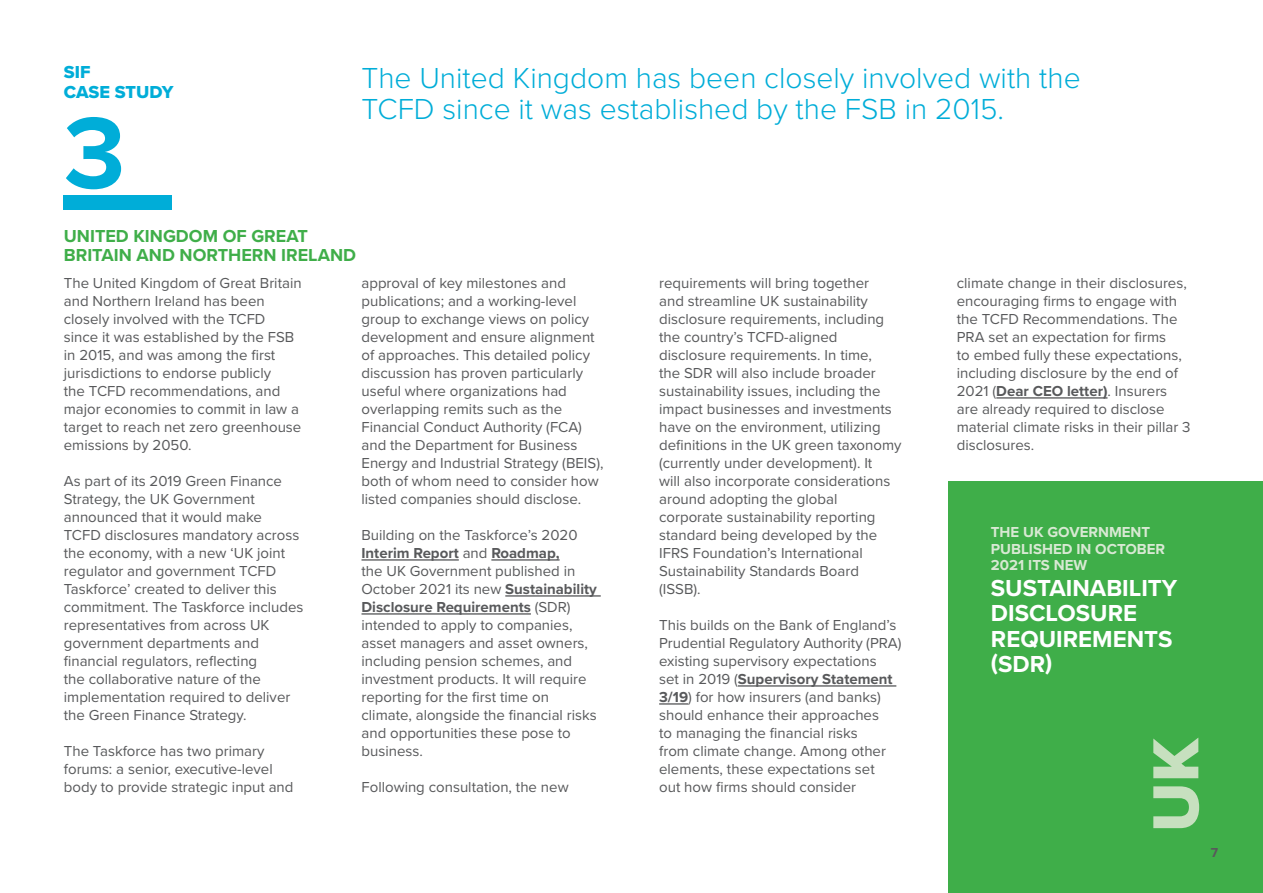
<style>
.page{position:relative;width:1263px;height:893px;background:#fff}
.page>*{position:absolute;margin:0;border:0;box-sizing:border-box;transform-origin:0 0}
.t1{font:700 105px "Proxima Nova";color:#00add8}
.t2{font:67.5px "Proxima Nova Extrabld";color:#c7e0bf}
.t3{font:300 30px/31.5px "Proxima Nova";color:#00add8}
.t4{font:700 24px/25.5px "Proxima Nova";color:#fff}
.t5{font:700 18px/19.5px "Proxima Nova";color:#3fae49}
.t6{font:18px/19.5px "Proxima Nova Extrabld";color:#00add8}
.t7{font:15px/18px "Proxima Nova";color:#58595b}
.t8{font:700 15px/16.5px "Proxima Nova";color:#d8e9d3}
.t9{font:700 13.5px "Proxima Nova";color:#58595b}
.s1{font-weight:700}
</style>
<div class="page">
<div style="left:948px;top:482px;width:315px;height:411px;background:#3fae49"></div>
<hr style="left:361px;top:559px;width:98px;height:2px;background:#58595b">
<hr style="left:491px;top:559px;width:69px;height:2px;background:#58595b">
<hr style="left:505px;top:595px;width:96px;height:2px;background:#58595b">
<hr style="left:361px;top:613px;width:170px;height:2px;background:#58595b">
<hr style="left:738px;top:685px;width:158px;height:2px;background:#58595b">
<hr style="left:659px;top:703px;width:29px;height:2px;background:#58595b">
<hr style="left:996px;top:397px;width:111px;height:2px;background:#58595b">
<div style="left:64px;top:196px;width:108px;height:14px;background:#00add8"></div>
<p class="t6" style="left:64px;top:62px;width:111px">SIF<br>CASE STUDY</p>
<h1 class="t1" style="left:64px;top:75px;width:63px">3</h1>
<h3 class="t3" style="left:361px;top:60px;width:721px">The United Kingdom has been closely involved with the<br>TCFD since it was established by the FSB in 2015.</h3>
<p class="t5" style="left:64px;top:226px;width:294px">UNITED KINGDOM OF GREAT<br>BRITAIN AND NORTHERN IRELAND</p>
<p class="t7" style="left:64px;top:273px;width:239px">The United Kingdom of Great Britain and Northern Ireland has been closely involved with the TCFD since it was established by the FSB in 2015, and was among the first jurisdictions to endorse publicly<br>the TCFD recommendations, and major economies to commit in law a target to reach net zero greenhouse emissions by 2050.</p>
<p class="t7" style="left:64px;top:471px;width:241px">As part of its 2019 Green Finance<br>Strategy, the UK Government announced that it would make<br>TCFD disclosures mandatory across the economy, with a new ‘UK joint regulator and government TCFD<br>Taskforce’ created to deliver this commitment. The Taskforce includes representatives from across UK government departments and financial regulators, reflecting<br>the collaborative nature of the implementation required to deliver the Green Finance Strategy.</p>
<p class="t7" style="left:64px;top:741px;width:231px">The Taskforce has two primary forums: a senior, executive-level body to provide strategic input and</p>
<p class="t7" style="left:361px;top:273px;width:244px">approval of key milestones and publications; and a working-level group to exchange views on policy development and ensure alignment of approaches. This detailed policy discussion has proven particularly useful where organizations had overlapping remits such as the Financial Conduct Authority (FCA) and the Department for Business Energy and Industrial Strategy (BEIS), both of whom need to consider how listed companies should disclose.</p>
<p class="t7" style="left:361px;top:525px;width:237px">Building on the Taskforce’s 2020<br><span class="s1">Interim Report</span> and <span class="s1">Roadmap,<br></span>the UK Government published in<br>October 2021 its new <span class="s1">Sustainability<br>Disclosure Requirements</span> (SDR) intended to apply to companies, asset managers and asset owners, including pension schemes, and investment products. It will require reporting for the first time on climate, alongside the financial risks and opportunities these pose to business.</p>
<p class="t7" style="left:361px;top:777px;width:209px">Following consultation, the new</p>
<p class="t7" style="left:659px;top:273px;width:244px">requirements will bring together<br>and streamline UK sustainability disclosure requirements, including the country’s TCFD-aligned disclosure requirements. In time,<br>the SDR will also include broader sustainability issues, including the impact businesses and investments have on the environment, utilizing definitions in the UK green taxonomy (currently under development). It<br>will also incorporate considerations around adopting the global corporate sustainability reporting standard being developed by the IFRS Foundation’s International Sustainability Standards Board (ISSB).</p>
<p class="t7" style="left:659px;top:615px;width:244px">This builds on the Bank of England’s Prudential Regulatory Authority (PRA) existing supervisory expectations<br>set in 2019 (<span class="s1">Supervisory Statement 3/19</span>) for how insurers (and banks) should enhance their approaches<br>to managing the financial risks<br>from climate change. Among other elements, these expectations set<br>out how firms should consider</p>
<p class="t7" style="left:957px;top:273px;width:235px">climate change in their disclosures, encouraging firms to engage with the TCFD Recommendations. The<br>PRA set an expectation for firms<br>to embed fully these expectations, including disclosure by the end of<br>2021 (<span class="s1">Dear CEO letter)</span>. Insurers are already required to disclose material climate risks in their pillar 3 disclosures.</p>
<p class="t8" style="left:991px;top:523px;width:176px">THE UK GOVERNMENT<br>PUBLISHED IN OCTOBER<br>2021 ITS NEW</p>
<h3 class="t4" style="left:991px;top:574px;width:188px">SUSTAINABILITY<br>DISCLOSURE<br>REQUIREMENTS (SDR)</h3>
<h2 class="t2" style="left:1125px;top:832px;width:96px;rotate:-90deg">UK</h2>
<p class="t9" style="left:1211px;top:842px;width:9px">7</p>
</div>
